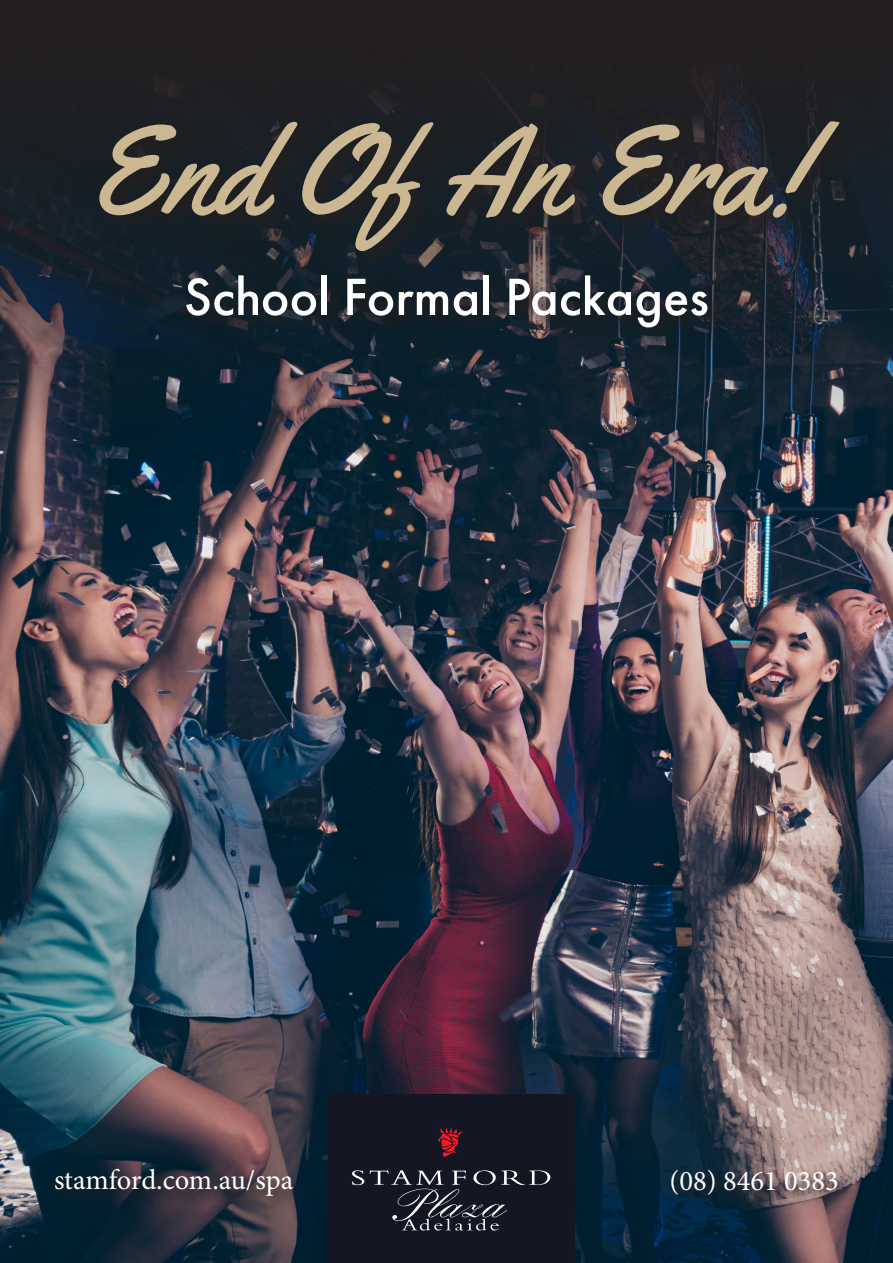
<style>
.page{position:relative;width:893px;height:1263px;background:#fff}
.page>*{position:absolute;margin:0;border:0;box-sizing:border-box;transform-origin:0 0}
.t1{font:125.25px "Yellowtail";color:#cbb893}
.t2{font:500 54.3px "Futura PT";color:#fff}
.t3{font:28.5px "Minion Pro";color:#fff}
</style>
<div class="page">
<img style="left:0;top:455px;width:893px;height:808px">
<svg style="left:0;top:0;width:893px;height:455px;background:#1e252d"></svg>
<svg style="left:184px;top:272px;width:543px;height:75px;background:#17232d"></svg>
<svg style="left:96px;top:118px;width:762px;height:153px;background:#1c2127"></svg>
<div style="left:328px;top:1095px;width:246px;height:168px;background:#151624"></div>
<svg style="left:352px;top:1170px;width:12px;height:15px"></svg>
<svg style="left:370px;top:1170px;width:180px;height:60px"></svg>
<svg style="left:438px;top:1127px;width:25px;height:30px"></svg>
<svg style="left:669px;top:1167px;width:188px;height:45px;background:#4a4a54"></svg>
<svg style="left:52px;top:1166px;width:260px;height:49px;background:#2b2f3a"></svg>
<p class="t1" style="left:88px;top:92px;width:718px">End Of An Era!</p>
<p class="t2" style="left:184px;top:264px;width:526px">School Formal Packages</p>
<p class="t3" style="left:54px;top:1161px;width:241px">stamford.com.au/spa</p>
<p class="t3" style="left:669px;top:1161px;width:171px">(08) 8461 0383</p>
</div>
